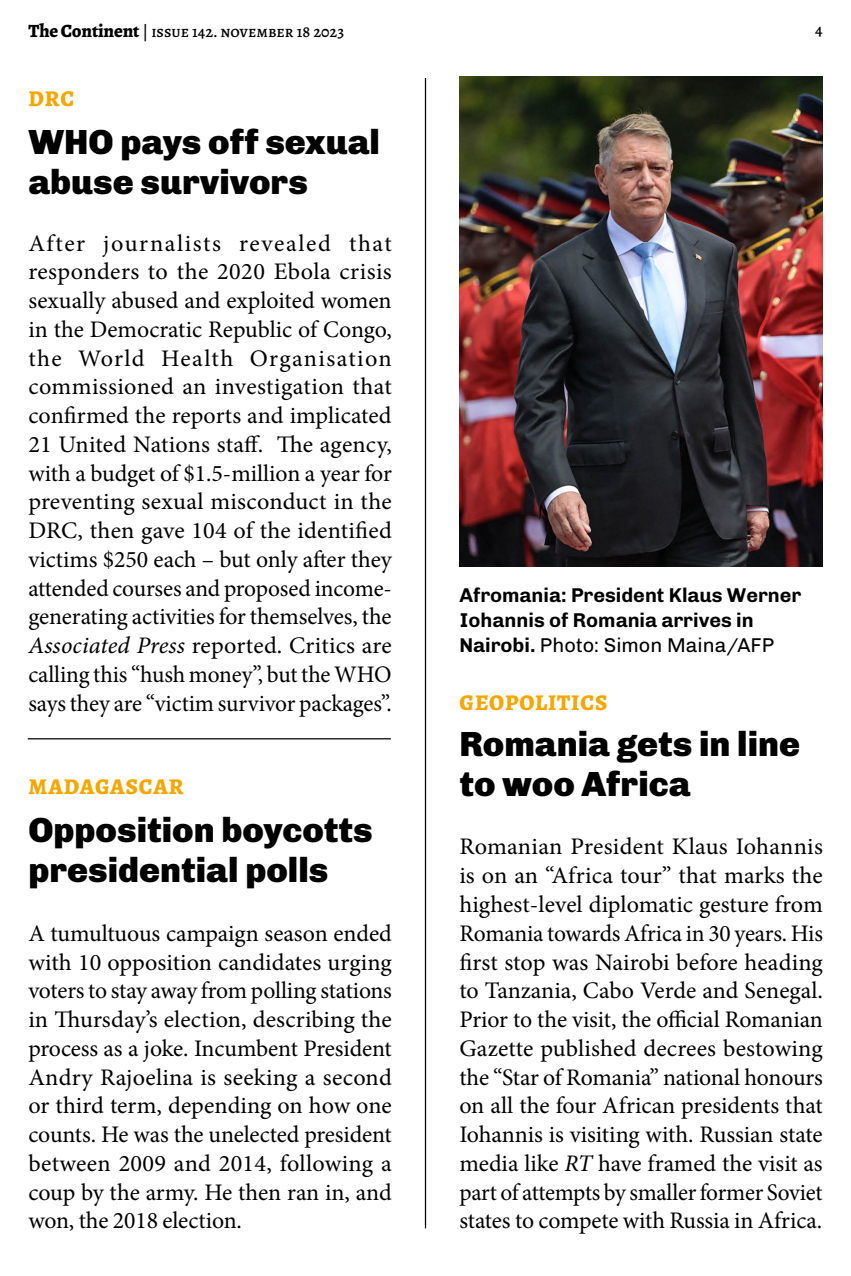
<style>
.page{position:relative;width:851px;height:1276px;background:#fff}
.page>*{position:absolute;margin:0;border:0;box-sizing:border-box;transform-origin:0 0}
.t1{font:900 35px/40px "Chivo";color:#000}
.t2{font:23.75px/28.8px "Minion Pro";letter-spacing:-.005em;color:#000;text-align:justify}
.t3{font:800 22.5px "Alegreya";letter-spacing:.04em;color:#f7a600}
.t4{font:700 20px/25px "Chivo";color:#000}
.t5{font:500 16.25px "Alegreya";color:#000}
.s1{font-weight:800;font-size:18.75px}
.s2{font-style:italic}
.s3{font-weight:400}
</style>
<div class="page">
<hr style="left:28px;top:738px;width:363px;height:1px;background:#000">
<hr style="left:425px;top:78px;width:1px;height:1150px;background:#000">
<img style="left:459px;top:76px;width:363px;height:491px">
<p class="t5" style="left:28px;top:22px;width:317px"><span class="s1">The Continent</span> | issue 142. november 18 2023</p>
<p class="t5" style="left:815px;top:19px;width:9px">4</p>
<p class="t3" style="left:29px;top:82px;width:47px">DRC</p>
<p class="t1" style="left:28px;top:122px;width:353px">WHO pays off sexual abuse survivors</p>
<p class="t2" style="left:28px;top:229px;width:365px">After journalists revealed that responders to the 2020 Ebola crisis sexually abused and exploited women in the Democratic Republic of Congo, the World Health Organisation commissioned an investigation that confirmed the reports and implicated 21 United Nations staff. The agency, with a budget of $1.5-million a year for preventing sexual misconduct in the DRC, then gave 104 of the identified victims $250 each – but only after they attended courses and proposed income&shy;generating activities for themselves, the <span class="s2">Associated Press</span> reported. Critics are calling this “hush money”, but the WHO says they are “victim survivor packages”.</p>
<p class="t3" style="left:29px;top:770px;width:156px">MADAGASCAR</p>
<p class="t1" style="left:28px;top:810px;width:346px">Opposition boycotts presidential polls</p>
<p class="t2" style="left:28px;top:919px;width:365px">A tumultuous campaign season ended with 10 opposition candidates urging voters to stay away from polling stations in Thursday’s election, describing the process as a joke. Incumbent President Andry Rajoelina is seeking a second or third term, depending on how one counts. He was the unelected president between 2009 and 2014, following a coup by the army. He then ran in, and won, the 2018 election.</p>
<p class="t4" style="left:459px;top:583px;width:343px">Afromania: President Klaus Werner<br>Iohannis of Romania arrives in<br>Nairobi. <span class="s3">Photo: Simon Maina/AFP</span></p>
<p class="t3" style="left:459px;top:686px;width:149px">GEOPOLITICS</p>
<p class="t1" style="left:459px;top:724px;width:342px">Romania gets in line to woo Africa</p>
<p class="t2" style="left:459px;top:832px;width:365px">Romanian President Klaus Iohannis is on an “Africa tour” that marks the highest-level diplomatic gesture from Romania towards Africa in 30 years. His first stop was Nairobi before heading to Tanzania, Cabo Verde and Senegal.<br>Prior to the visit, the official Romanian Gazette published decrees bestowing the “Star of Romania” national honours on all the four African presidents that Iohannis is visiting with. Russian state media like <span class="s2">RT</span> have framed the visit as part of attempts by smaller former Soviet states to compete with Russia in Africa.</p>
</div>
